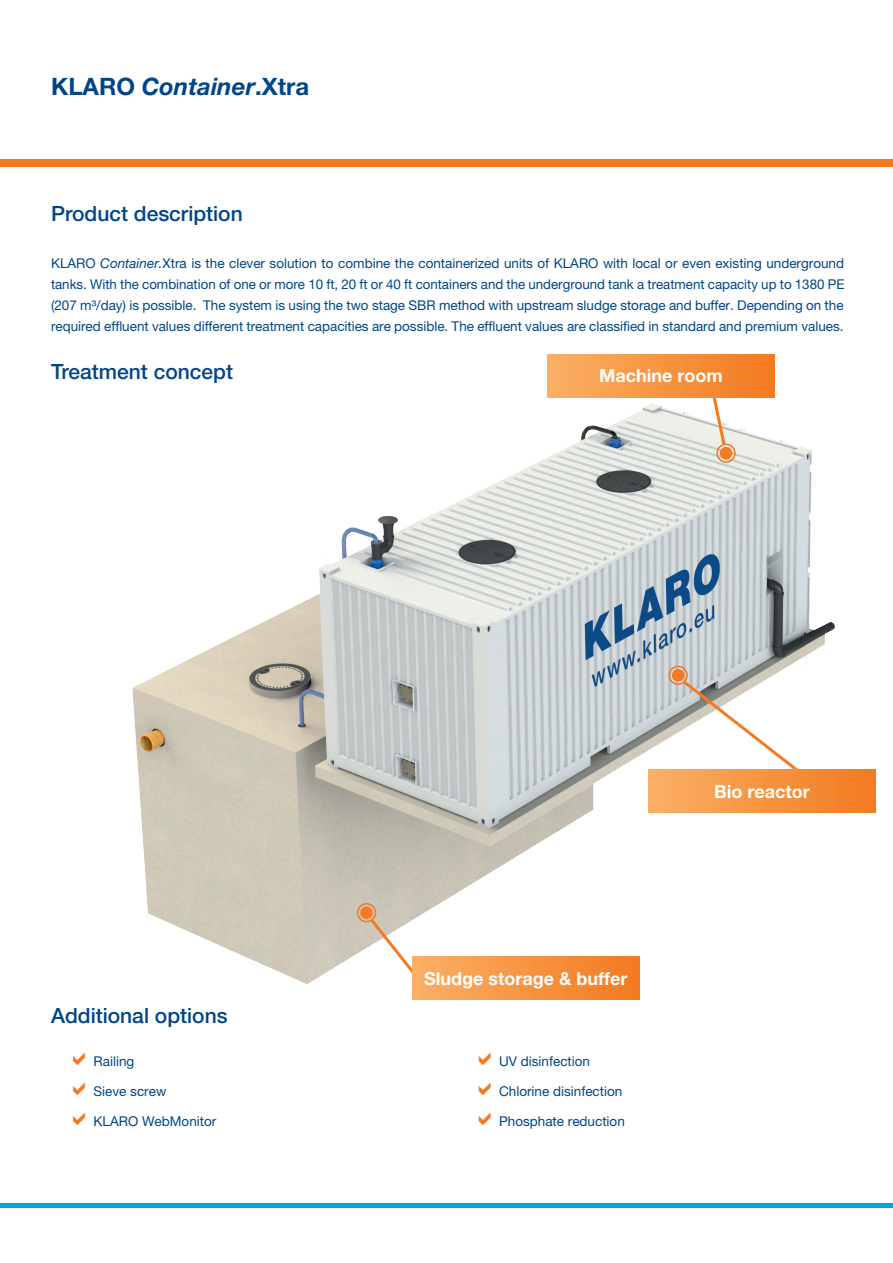
<style>
.page{position:relative;width:893px;height:1263px;background:#fff}
.page>*{position:absolute;margin:0;border:0;box-sizing:border-box;transform-origin:0 0}
.t1{font:700 24px "Helvetica Neue LT Pro";color:#014588}
.t2{font:500 21px "Helvetica Neue LT Pro";color:#014588}
.t3{font:700 18px "Helvetica Neue LT Pro";color:#fff}
.t4{font:13.5px/21px "Helvetica Neue LT Pro";color:#014588;text-align:justify}
.s1{font-style:italic}
</style>
<div class="page">
<div style="left:0;top:159px;width:893px;height:8px;background:#f47921"></div>
<div style="left:0;top:1203px;width:893px;height:5px;background:#00a1e3"></div>
<img style="left:132px;top:404px;width:703px;height:596px">
<svg style="left:680px;top:678px;width:125px;height:91px"></svg>
<svg style="left:367px;top:915px;width:67px;height:82px"></svg>
<svg style="left:705px;top:398px;width:22px;height:50px"></svg>
<div style="left:547px;top:354px;width:227px;height:44px;background:linear-gradient(to right,#fab066,#f3791f)"></div>
<div style="left:648px;top:769px;width:227px;height:44px;background:linear-gradient(to right,#fab066,#f37a1f)"></div>
<div style="left:413px;top:956px;width:226px;height:44px;background:linear-gradient(to right,#fab066,#f37a20)"></div>
<div style="left:357px;top:903px;width:19px;height:19px;border:2px solid #f47921;border-radius:50%"></div>
<div style="left:360px;top:906px;width:13px;height:13px;background:#f47921;border-radius:50%"></div>
<div style="left:668px;top:666px;width:20px;height:19px;border:2px solid #f47921;border-radius:50%"></div>
<div style="left:672px;top:669px;width:12px;height:12px;background:#f47921;border-radius:50%"></div>
<div style="left:716px;top:444px;width:20px;height:19px;border:2px solid #f47921;border-radius:50%"></div>
<div style="left:720px;top:447px;width:12px;height:12px;background:#f47921;border-radius:50%"></div>
<h1 class="t1" style="left:51px;top:72px;width:260px">KLARO <span class="s1">Container</span>.Xtra</h1>
<h2 class="t2" style="left:51px;top:201px;width:193px">Product description</h2>
<p class="t4" style="left:51px;top:253px;width:795px">KLARO <span class="s1">Container.</span>Xtra is the clever solution to combine the containerized units of KLARO with local or even existing underground tanks. With the combination of one or more 10 ft, 20 ft or 40 ft containers and the underground tank a treatment capacity up to 1380 PE (207 m³/day) is possible. The system is using the two stage SBR method with upstream sludge storage and buffer. Depending on the required effluent values different treatment capacities are possible. The effluent values are classified in standard and premium values.</p>
<h2 class="t2" style="left:51px;top:359px;width:184px">Treatment concept</h2>
<h3 class="t3" style="left:599px;top:365px;width:125px">Machine room</h3>
<h2 class="t2" style="left:51px;top:1003px;width:178px">Additional options</h2>
<p class="t4" style="left:94px;top:1050px;width:42px">Railing</p>
<p class="t4" style="left:94px;top:1080px;width:74px">Sieve screw</p>
<p class="t4" style="left:94px;top:1110px;width:124px">KLARO WebMonitor</p>
<h3 class="t3" style="left:424px;top:967px;width:205px">Sludge storage &amp; buffer</h3>
<p class="t4" style="left:499px;top:1050px;width:93px">UV disinfection</p>
<p class="t4" style="left:499px;top:1080px;width:125px">Chlorine disinfection</p>
<p class="t4" style="left:499px;top:1110px;width:127px">Phosphate reduction</p>
<h3 class="t3" style="left:714px;top:780px;width:97px">Bio reactor</h3>
</div>
